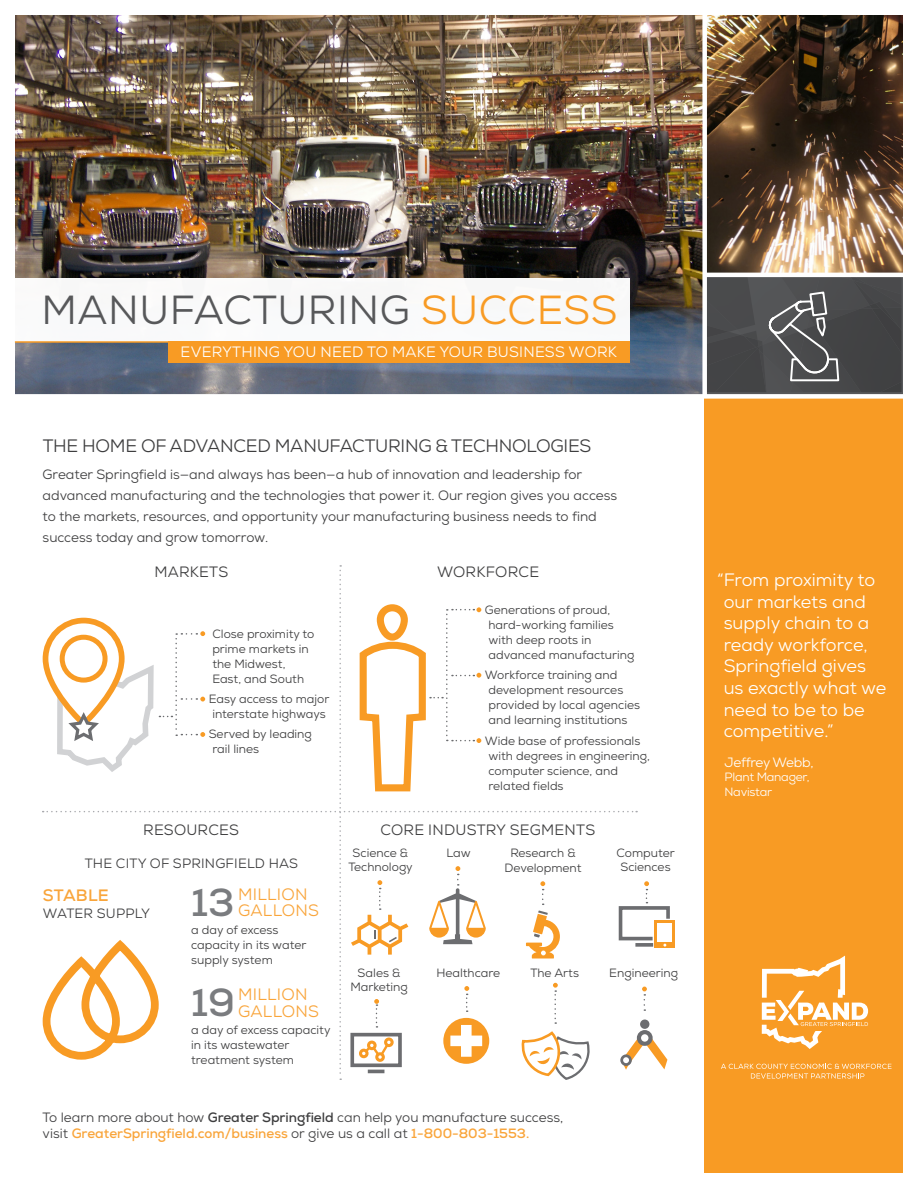
<style>
.page{position:relative;width:918px;height:1188px;background:#fff}
.page>*{position:absolute;margin:0;border:0;box-sizing:border-box;transform-origin:0 0}
.t1{font:40.5px "Nexa";letter-spacing:.015em;color:#57585a}
.t2{font:700 39px "Nexa";color:#7a7c7f}
.t3{font:18px/21.6px "Nexa";color:#fff}
.t4{font:18px "Nexa";letter-spacing:-.015em;color:#3e3e3f}
.t5{font:16.5px/16.5px "Nexa";letter-spacing:.015em;color:#f9a53b}
.t6{font:700 16.5px "Nexa";letter-spacing:.015em;color:#f9a53b}
.t7{font:15px "Nexa";letter-spacing:.015em;color:#3e3e3f}
.t8{font:15px "Nexa";letter-spacing:.015em;color:#fff}
.t9{font:13.5px/21px "Nexa";color:#3e3e3f}
.t10{font:13.5px "Nexa";letter-spacing:-.025em;color:#fff}
.t11{font:12px/15px "Nexa";color:#3e3e3f}
.t12{font:12px/14.4px "Nexa";letter-spacing:-.02em;color:#fff}
.s1{color:#f89b24}
.s2{font-weight:700}
.s3{font-weight:700;color:#f9a53b}
</style>
<div class="page">
<div style="left:705px;top:396px;width:198px;height:777px;background:#f89b24"></div>
<svg style="left:762px;top:956px;width:106px;height:93px"></svg>
<svg style="left:721px;top:1064px;width:171px;height:15px"></svg>
<img style="left:15px;top:15px;width:687px;height:379px">
<img style="left:707px;top:15px;width:196px;height:258px">
<img style="left:869px;top:277px;width:32px;height:3px">
<img style="left:737px;top:277px;width:44px;height:63px">
<img style="left:742px;top:331px;width:16px;height:5px">
<img style="left:781px;top:277px;width:30px;height:15px">
<img style="left:875px;top:280px;width:26px;height:27px">
<img style="left:811px;top:277px;width:58px;height:31px">
<img style="left:853px;top:280px;width:22px;height:25px">
<svg style="left:860px;top:302px;width:24px;height:6px"></svg>
<img style="left:884px;top:307px;width:17px;height:1px">
<img style="left:762px;top:311px;width:7px;height:29px">
<img style="left:767px;top:382px;width:23px;height:10px">
<img style="left:790px;top:382px;width:3px;height:10px">
<img style="left:763px;top:329px;width:30px;height:53px">
<img style="left:793px;top:381px;width:22px;height:11px">
<div style="left:815px;top:308px;width:86px;height:84px;background:#424244"></div>
<img style="left:872px;top:308px;width:29px;height:46px">
<img style="left:879px;top:382px;width:22px;height:10px">
<img style="left:729px;top:332px;width:11px;height:3px">
<img style="left:707px;top:335px;width:49px;height:12px">
<img style="left:744px;top:336px;width:15px;height:11px">
<img style="left:707px;top:347px;width:49px;height:45px">
<img style="left:766px;top:351px;width:1px;height:41px">
<div style="left:715px;top:349px;width:51px;height:43px;background:#434446"></div>
<svg style="left:756px;top:340px;width:7px;height:14px"></svg>
<img style="left:729px;top:330px;width:8px;height:2px">
<img style="left:707px;top:277px;width:48px;height:53px">
<img style="left:707px;top:325px;width:22px;height:13px">
<div style="left:0;top:278px;width:630px;height:63px;background:#fff"></div>
<hr style="left:15px;top:341px;width:495px;height:2px;background:#f89b24">
<div style="left:168px;top:341px;width:462px;height:22px;background:#f89b24"></div>
<div style="left:0;top:394px;width:918px;height:5px;background:#fff"></div>
<svg style="left:769px;top:292px;width:70px;height:89px;background:#666668"></svg>
<div style="left:655px;top:921px;width:20px;height:27px;background:#f89b24"></div>
<svg style="left:43px;top:565px;width:629px;height:515px"></svg>
<h1 class="t1" style="left:41px;top:284px;width:578px">MANUFACTURING <span class="s1">SUCCESS</span></h1>
<p class="t8" style="left:181px;top:342px;width:438px">EVERYTHING YOU NEED TO MAKE YOUR BUSINESS WORK</p>
<h3 class="t4" style="left:43px;top:434px;width:550px">THE HOME OF ADVANCED MANUFACTURING &amp; TECHNOLOGIES</h3>
<p class="t9" style="left:43px;top:464px;width:576px">Greater Springfield is—and always has been—a hub of innovation and leadership for advanced manufacturing and the technologies that power it. Our region gives you access to the markets, resources, and opportunity your manufacturing business needs to find success today and grow tomorrow.</p>
<p class="t7" style="left:154px;top:562px;width:75px">MARKETS</p>
<p class="t7" style="left:437px;top:562px;width:104px">WORKFORCE</p>
<p class="t11" style="left:212px;top:626px;width:104px">Close proximity to prime markets in the Midwest,<br>East, and South</p>
<p class="t11" style="left:209px;top:691px;width:122px;text-align:center">Easy access to major interstate highways</p>
<p class="t11" style="left:212px;top:727px;width:101px;text-indent:-4px">Served by leading rail lines</p>
<p class="t7" style="left:143px;top:821px;width:97px">RESOURCES</p>
<p class="t9" style="left:85px;top:853px;width:215px">THE CITY OF SPRINGFIELD HAS</p>
<h3 class="t6" style="left:43px;top:884px;width:68px">STABLE</h3>
<p class="t9" style="left:43px;top:903px;width:109px">WATER SUPPLY</p>
<h3 class="t5" style="left:238px;top:886px;width:82px">MILLION<br>GALLONS</h3>
<h2 class="t2" style="left:191px;top:877px;width:45px">13</h2>
<p class="t11" style="left:191px;top:922px;width:117px">a day of excess capacity in its water supply system</p>
<h3 class="t5" style="left:238px;top:986px;width:82px">MILLION<br>GALLONS</h3>
<h2 class="t2" style="left:191px;top:978px;width:46px">19</h2>
<p class="t11" style="left:191px;top:1023px;width:141px">a day of excess capacity in its wastewater treatment system</p>
<p class="t11" style="left:488px;top:602px;width:148px;text-indent:-4px">Generations of proud, hard-working families with deep roots in advanced manufacturing</p>
<p class="t11" style="left:489px;top:668px;width:153px;text-indent:-4px">Workforce training and development resources provided by local agencies and learning institutions</p>
<p class="t11" style="left:488px;top:733px;width:163px;text-indent:-4px">Wide base of professionals with degrees in engineering, computer science, and related fields</p>
<p class="t7" style="left:381px;top:821px;width:216px">CORE INDUSTRY SEGMENTS</p>
<p class="t11" style="left:353px;top:846px;width:57px">Science &amp;</p>
<p class="t11" style="left:446px;top:846px;width:26px">Law</p>
<p class="t11" style="left:348px;top:859px;width:66px">Technology</p>
<p class="t11" style="left:505px;top:846px;width:78px;text-align:center">Research &amp;<br>Development</p>
<p class="t11" style="left:617px;top:846px;width:60px;line-height:13.5px;text-align:center">Computer<br>Sciences</p>
<p class="t11" style="left:358px;top:966px;width:44px">Sales &amp;</p>
<p class="t11" style="left:436px;top:966px;width:65px">Healthcare</p>
<p class="t11" style="left:350px;top:979px;width:59px">Marketing</p>
<p class="t11" style="left:530px;top:966px;width:50px">The Arts</p>
<p class="t11" style="left:609px;top:966px;width:70px">Engineering</p>
<p class="t9" style="left:43px;top:1109px;width:522px;line-height:16.5px">To learn more about how <span class="s2">Greater Springfield</span> can help you manufacture success, visit <span class="s3">GreaterSpringfield.com/business</span> or give us a call at <span class="s3">1-800-803-1553.</span></p>
<h3 class="t3" style="left:724px;top:569px;width:164px;text-indent:-7px">“From proximity to our markets and supply chain to a ready workforce,<br>Springfield gives us exactly what we need to be to be competitive.”</h3>
<p class="t10" style="left:725px;top:754px;width:90px">Jeffrey Webb,</p>
<p class="t12" style="left:725px;top:770px;width:87px">Plant Manager,<br>Navistar</p>
</div>
